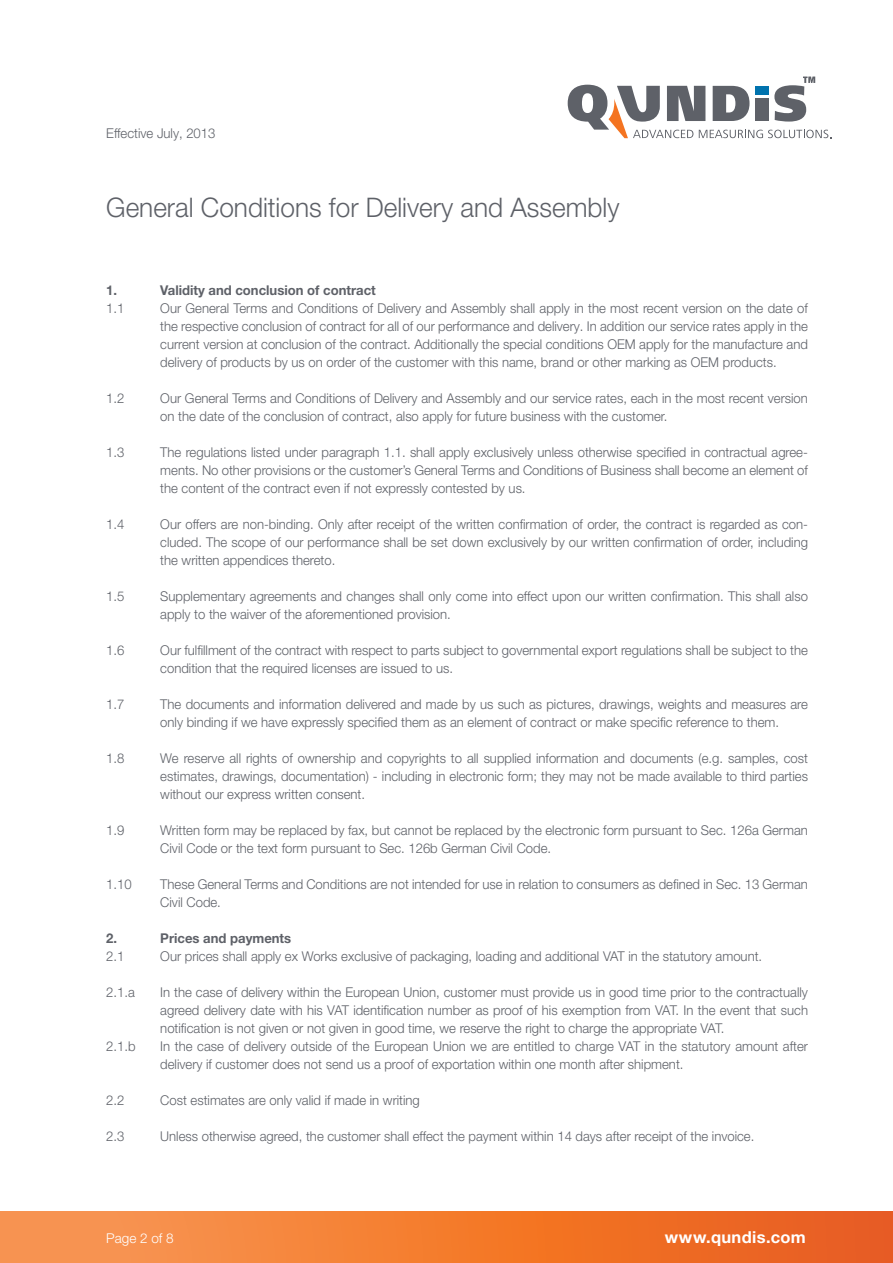
<style>
.page{position:relative;width:893px;height:1263px;background:#fff}
.page>*{position:absolute;margin:0;border:0;box-sizing:border-box;transform-origin:0 0}
.t1{font:300 27px "Helvetica Neue LT Pro";color:#5e6168}
.t2{font:700 16.5px "Helvetica Neue LT Pro";letter-spacing:.02em;color:#fff}
.t3{font:300 13.5px/18px "Helvetica Neue LT Pro";color:#5e6168}
.t4{font:700 13.5px "Helvetica Neue LT Pro";color:#5e6168}
.t5{font:300 13.5px "Helvetica Neue LT Pro";color:#fff}
</style>
<div class="page">
<div style="left:0;top:1212px;width:893px;height:51px;background:linear-gradient(to right,#fa9a51,#ea5c17)"></div>
<svg style="left:568px;top:77px;width:263px;height:61px"></svg>
<p class="t3" style="left:106px;top:124px;width:111px">Effective July, 2013</p>
<h1 class="t1" style="left:106px;top:191px;width:515px">General Conditions for Delivery and Assembly</h1>
<p class="t4" style="left:106px;top:281px;width:12px">1.</p>
<p class="t4" style="left:160px;top:281px;width:217px">Validity and conclusion of contract</p>
<p class="t3" style="left:106px;top:298px;width:20px">1.1</p>
<p class="t3" style="left:160px;top:298px;width:649px;text-align:justify">Our General Terms and Conditions of Delivery and Assembly shall apply in the most recent version on the date of the respective conclusion of contract for all of our performance and delivery. In addition our service rates apply in the current version at conclusion of the contract. Additionally the special conditions OEM apply for the manufacture and delivery of products by us on order of the customer with this name, brand or other marking as OEM products.</p>
<p class="t3" style="left:106px;top:388px;width:20px">1.2</p>
<p class="t3" style="left:160px;top:388px;width:649px">Our General Terms and Conditions of Delivery and Assembly and our service rates, each in the most recent version on the date of the conclusion of contract, also apply for future business with the customer.</p>
<p class="t3" style="left:106px;top:442px;width:20px">1.3</p>
<p class="t3" style="left:160px;top:442px;width:649px;text-align:justify">The regulations listed under paragraph 1.1. shall apply exclusively unless otherwise specified in contractual agree&shy;ments. No other provisions or the customer’s General Terms and Conditions of Business shall become an element of the content of the contract even if not expressly contested by us.</p>
<p class="t3" style="left:106px;top:514px;width:20px">1.4</p>
<p class="t3" style="left:160px;top:514px;width:649px;text-align:justify">Our offers are non-binding. Only after receipt of the written confirmation of order, the contract is regarded as con&shy;cluded. The scope of our performance shall be set down exclusively by our written confirmation of order, including the written appendices thereto.</p>
<p class="t3" style="left:106px;top:586px;width:20px">1.5</p>
<p class="t3" style="left:160px;top:586px;width:649px">Supplementary agreements and changes shall only come into effect upon our written confirmation. This shall also apply to the waiver of the aforementioned provision.</p>
<p class="t3" style="left:106px;top:640px;width:20px">1.6</p>
<p class="t3" style="left:160px;top:640px;width:649px">Our fulfillment of the contract with respect to parts subject to governmental export regulations shall be subject to the condition that the required licenses are issued to us.</p>
<p class="t3" style="left:106px;top:694px;width:20px">1.7</p>
<p class="t3" style="left:160px;top:694px;width:649px">The documents and information delivered and made by us such as pictures, drawings, weights and measures are only binding if we have expressly specified them as an element of contract or make specific reference to them.</p>
<p class="t3" style="left:106px;top:748px;width:20px">1.8</p>
<p class="t3" style="left:160px;top:748px;width:649px;text-align:justify">We reserve all rights of ownership and copyrights to all supplied information and documents (e.g. samples, cost estimates, drawings, documentation) - including in electronic form; they may not be made available to third parties without our express written consent.</p>
<p class="t3" style="left:106px;top:820px;width:20px">1.9</p>
<p class="t3" style="left:160px;top:820px;width:649px">Written form may be replaced by fax, but cannot be replaced by the electronic form pursuant to Sec. 126a German<br>Civil Code or the text form pursuant to Sec. 126b German Civil Code.</p>
<p class="t3" style="left:106px;top:874px;width:27px">1.10</p>
<p class="t3" style="left:160px;top:874px;width:649px">These General Terms and Conditions are not intended for use in relation to consumers as defined in Sec. 13 German<br>Civil Code.</p>
<p class="t4" style="left:106px;top:929px;width:12px">2.</p>
<p class="t4" style="left:160px;top:929px;width:132px">Prices and payments</p>
<p class="t3" style="left:106px;top:946px;width:20px">2.1</p>
<p class="t3" style="left:160px;top:946px;width:603px">Our prices shall apply ex Works exclusive of packaging, loading and additional VAT in the statutory amount.</p>
<p class="t3" style="left:106px;top:982px;width:30px">2.1.a</p>
<p class="t3" style="left:160px;top:982px;width:649px;text-align:justify">In the case of delivery within the European Union, customer must provide us in good time prior to the contractually agreed delivery date with his VAT identification number as proof of his exemption from VAT. In the event that such notification is not given or not given in good time, we reserve the right to charge the appropriate VAT.</p>
<p class="t3" style="left:106px;top:1036px;width:31px">2.1.b</p>
<p class="t3" style="left:160px;top:1036px;width:649px">In the case of delivery outside of the European Union we are entitled to charge VAT in the statutory amount after delivery if customer does not send us a proof of exportation within one month after shipment.</p>
<p class="t3" style="left:106px;top:1090px;width:20px">2.2</p>
<p class="t3" style="left:160px;top:1090px;width:261px">Cost estimates are only valid if made in writing</p>
<p class="t3" style="left:106px;top:1126px;width:20px">2.3</p>
<p class="t3" style="left:160px;top:1126px;width:596px">Unless otherwise agreed, the customer shall effect the payment within 14 days after receipt of the invoice.</p>
<p class="t5" style="left:106px;top:1229px;width:69px">Page 2 of 8</p>
<p class="t2" style="left:665px;top:1226px;width:143px">www.qundis.com</p>
</div>
